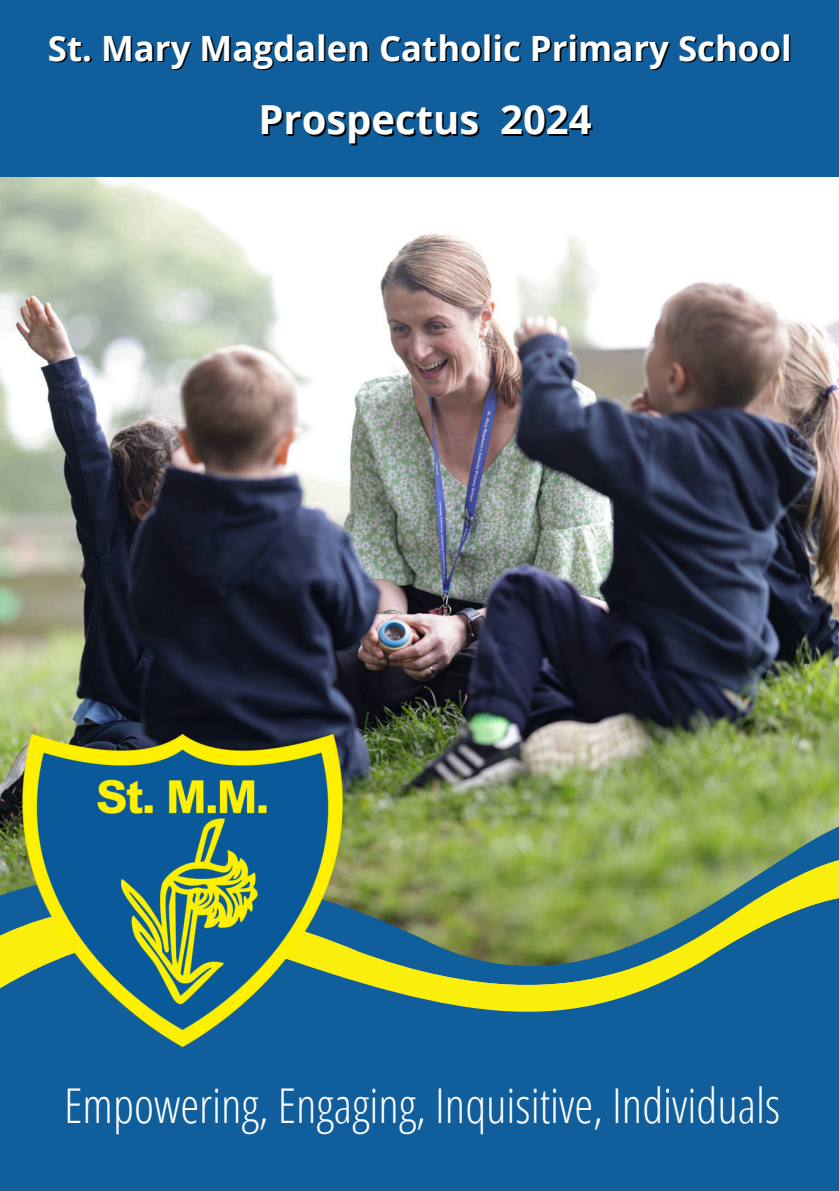
<style>
.page{position:relative;width:839px;height:1191px;background:#fff}
.page>*{position:absolute;margin:0;border:0;box-sizing:border-box;transform-origin:0 0}
.t1{font:300 48px "Open Sans Condensed";color:#fff}
.t2{font:700 40px "Open Sans";color:#fff}
.t3{font:700 34.8px "Open Sans";color:#fff}
.s1{color:#000}
</style>
<div class="page">
<img style="left:0;top:177px;width:838px;height:640px">
<svg style="left:0;top:817px;width:838px;height:40px;background:#8ca35b"></svg>
<svg style="left:0;top:857px;width:838px;height:37px;background:#879c53"></svg>
<svg style="left:0;top:894px;width:838px;height:297px;background:#2b6c8a"></svg>
<div style="left:0;top:0;width:838px;height:177px;background:#115e9c"></div>
<img style="left:22px;top:734px;width:320px;height:312px">
<p class="t3" style="left:48px;top:24px;width:745px">St. Mary Magdalen Catholic Primary School</p>
<p class="t2" style="left:258px;top:92px;width:336px">Prospectus <span class="s1">2024</span></p>
<p class="t1" style="left:64px;top:1072px;width:717px">Empowering, Engaging, Inquisitive, Individuals</p>
</div>
